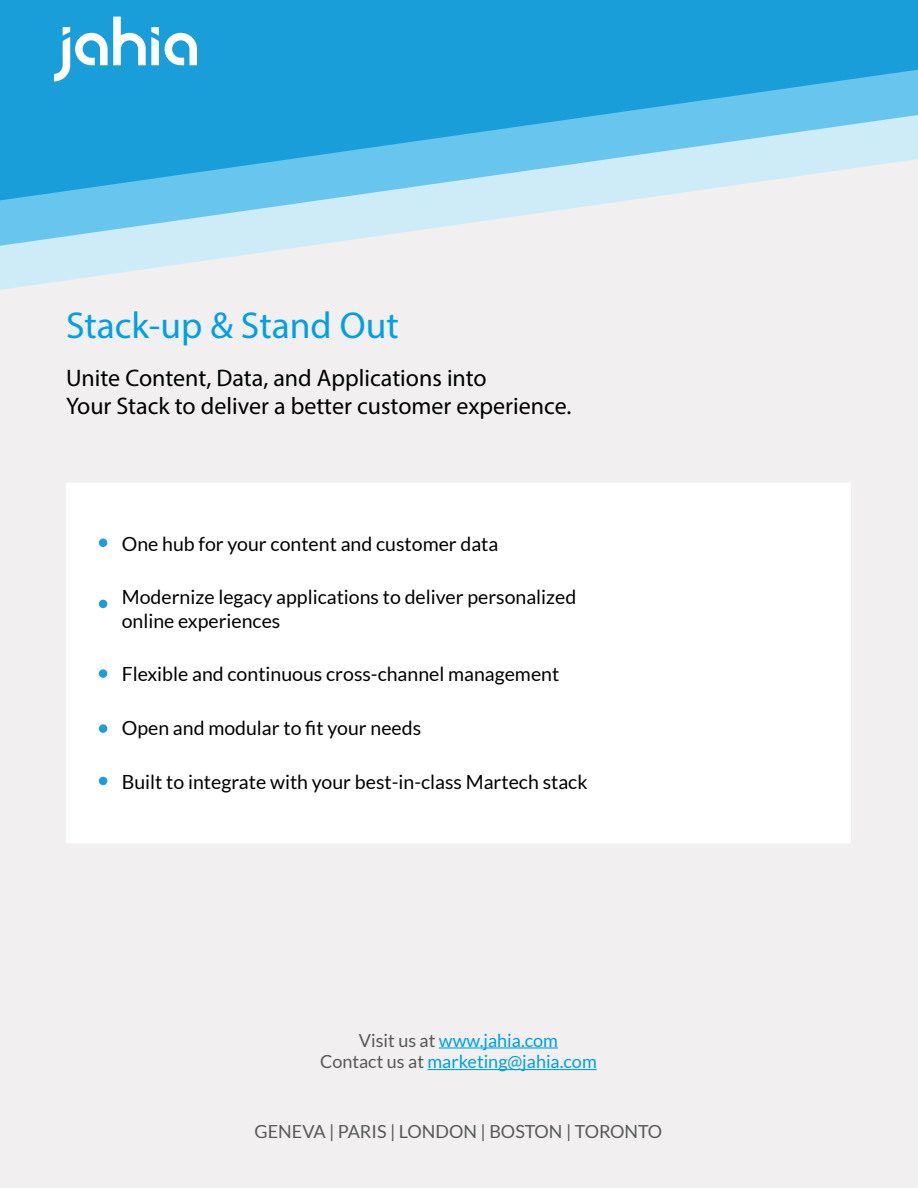
<style>
.page{position:relative;width:918px;height:1188px;background:#f1efef}
.page>*{position:absolute;margin:0;border:0;box-sizing:border-box;transform-origin:0 0}
.t1{font:37.5px "Myriad Pro";color:#00a0e3}
.t2{font:24px/28.8px "Myriad Pro";color:#000}
.t3{font:19.5px/23.4px "Lato";color:#000}
.t4{font:18px/21.6px "Lato";color:#00a0e3;text-align:center}
.t5{font:18px "Lato";color:#58585a}
.s1{color:#58585a}
</style>
<div class="page">
<svg style="left:0;top:246px;width:306px;height:44px"></svg>
<svg style="left:0;top:200px;width:629px;height:46px"></svg>
<svg style="left:0;top:0;width:918px;height:200px;background:#44b1e1"></svg>
<svg style="left:54px;top:17px;width:143px;height:64px"></svg>
<hr style="left:439px;top:1047px;width:119px;height:2px;background:#00a0e3">
<hr style="left:428px;top:1069px;width:169px;height:1px;background:#00a0e3">
<div style="left:66px;top:483px;width:785px;height:360px;background:#fff;border-radius:2px"></div>
<div style="left:99px;top:539px;width:8px;height:8px;background:#1a9eda;border-radius:50%"></div>
<div style="left:99px;top:600px;width:8px;height:8px;background:#1a9eda;border-radius:50%"></div>
<div style="left:99px;top:669px;width:8px;height:9px;background:#1a9eda;border-radius:50%"></div>
<div style="left:99px;top:724px;width:8px;height:9px;background:#1a9eda;border-radius:50%"></div>
<div style="left:99px;top:777px;width:8px;height:8px;background:#1a9eda;border-radius:50%"></div>
<h1 class="t1" style="left:66px;top:302px;width:334px">Stack-up &amp; Stand Out</h1>
<p class="t2" style="left:66px;top:363px;width:507px">Unite Content, Data, and Applications into<br>Your Stack to deliver a better customer experience.</p>
<p class="t3" style="left:122px;top:532px;width:378px">One hub for your content and customer data</p>
<p class="t3" style="left:122px;top:585px;width:456px">Modernize legacy applications to deliver personalized online experiences</p>
<p class="t3" style="left:122px;top:663px;width:439px">Flexible and continuous cross-channel management</p>
<p class="t3" style="left:122px;top:716px;width:301px">Open and modular to fit your needs</p>
<p class="t3" style="left:122px;top:770px;width:467px">Built to integrate with your best-in-class Martech stack</p>
<p class="t4" style="left:320px;top:1029px;width:278px"><span class="s1">Visit us at</span> www.jahia.com<br><span class="s1">Contact us at</span> marketing@jahia.com</p>
<p class="t5" style="left:255px;top:1122px;width:409px">GENEVA | PARIS | LONDON | BOSTON | TORONTO</p>
</div>
